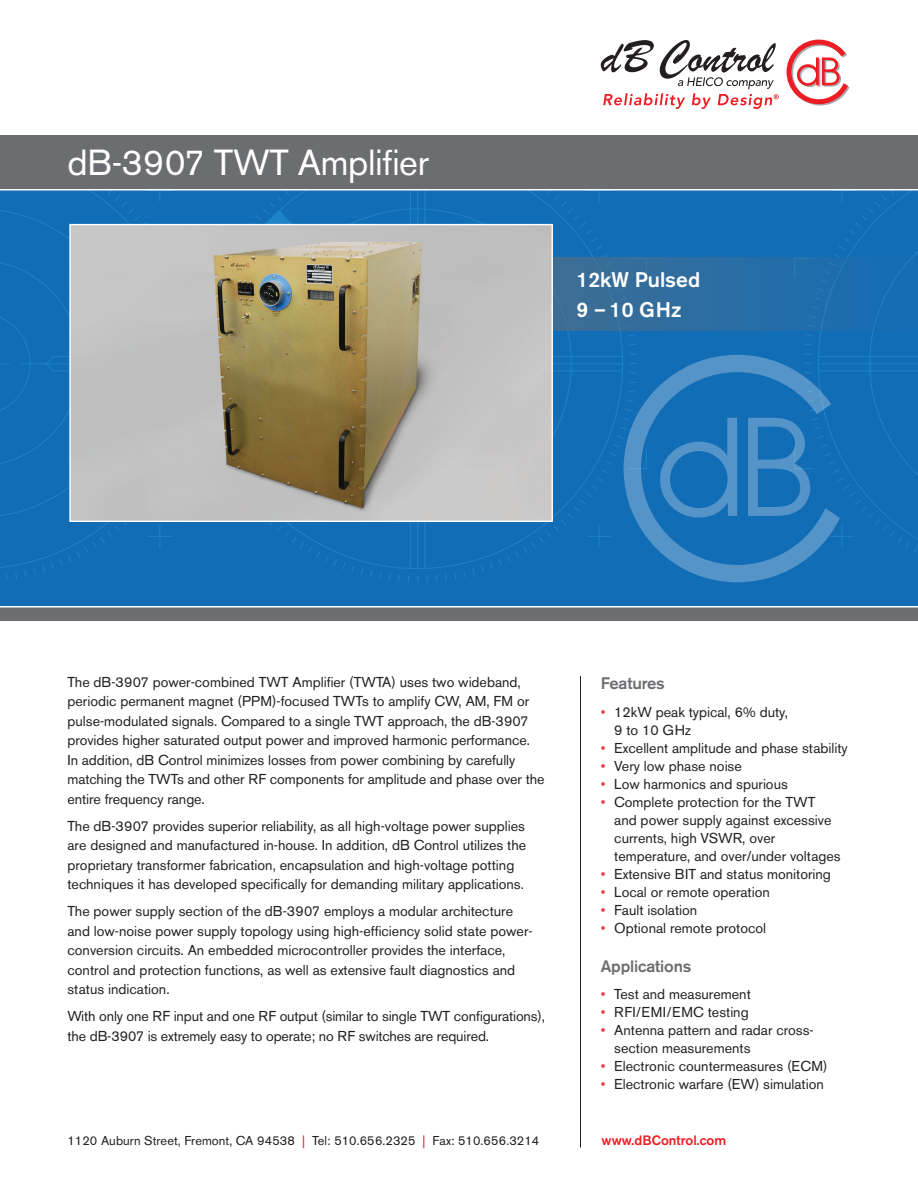
<style>
.page{position:relative;width:918px;height:1188px;background:#fff}
.page>*{position:absolute;margin:0;border:0;box-sizing:border-box;transform-origin:0 0}
.t1{font:36px "Akzidenz Grotesk BE";letter-spacing:-.01em;color:#fff}
.t2{font:500 21px/30px "Akzidenz Grotesk BE";color:#fff}
.t3{font:500 16.5px "Akzidenz Grotesk BE";letter-spacing:-.01em;color:#6c6d70}
.t4{font:14.25px/19.5px "Akzidenz Grotesk BE";color:#231f20}
.t5{font:500 13.5px "Akzidenz Grotesk BE";letter-spacing:.005em;color:#ee1d23}
.t6{font:12.75px "Akzidenz Grotesk BE";letter-spacing:.005em;color:#231f20}
.s1{color:#ee3a41}
.s2{color:#ee1d23}
</style>
<div class="page">
<hr style="left:580px;top:676px;width:1px;height:471px;background:#231f20">
<div style="left:0;top:135px;width:918px;height:473px;background:#126db7"></div>
<svg style="left:0;top:190px;width:188px;height:390px"></svg>
<svg style="left:270px;top:522px;width:103px;height:55px"></svg>
<svg style="left:445px;top:573px;width:11px;height:7px"></svg>
<svg style="left:463px;top:399px;width:161px;height:178px"></svg>
<svg style="left:514px;top:190px;width:133px;height:67px"></svg>
<svg style="left:410px;top:522px;width:16px;height:47px"></svg>
<svg style="left:553px;top:356px;width:70px;height:16px"></svg>
<svg style="left:248px;top:190px;width:200px;height:34px"></svg>
<svg style="left:624px;top:355px;width:166px;height:227px"></svg>
<svg style="left:660px;top:418px;width:77px;height:100px"></svg>
<svg style="left:748px;top:190px;width:170px;height:379px"></svg>
<div style="left:551px;top:257px;width:367px;height:73px;background:linear-gradient(to right,#3e6d93,#136db5)"></div>
<svg style="left:787px;top:40px;width:63px;height:65px"></svg>
<svg style="left:601px;top:40px;width:178px;height:69px"></svg>
<img style="left:71px;top:226px;width:480px;height:294px">
<div style="left:69px;top:224px;width:484px;height:298px;border:1px solid #fff"></div>
<div style="left:0;top:135px;width:918px;height:54px;background:#6c6d70"></div>
<div style="left:0;top:608px;width:918px;height:13px;background:#6c6d70"></div>
<hr style="left:0;top:189px;width:918px;height:1px;background:#fff">
<hr style="left:0;top:606px;width:918px;height:2px;background:#fff">
<h1 class="t1" style="left:68px;top:141px;width:363px">dB-3907 TWT Amplifier</h1>
<h2 class="t2" style="left:577px;top:264px;width:125px">12kW Pulsed<br>9 – 10 GHz</h2>
<p class="t4" style="left:68px;top:672px;width:479px">The dB-3907 power-combined TWT Amplifier (TWTA) uses two wideband, periodic permanent magnet (PPM)-focused TWTs to amplify CW, AM, FM or pulse-modulated signals. Compared to a single TWT approach, the dB-3907 provides higher saturated output power and improved harmonic performance.<br>In addition, dB Control minimizes losses from power combining by carefully matching the TWTs and other RF components for amplitude and phase over the entire frequency range.</p>
<p class="t4" style="left:68px;top:816px;width:460px">The dB-3907 provides superior reliability, as all high-voltage power supplies are designed and manufactured in-house. In addition, dB Control utilizes the proprietary transformer fabrication, encapsulation and high-voltage potting techniques it has developed specifically for demanding military applications.</p>
<p class="t4" style="left:68px;top:902px;width:467px">The power supply section of the dB-3907 employs a modular architecture and low-noise power supply topology using high-efficiency solid state power&shy;conversion circuits. An embedded microcontroller provides the interface, control and protection functions, as well as extensive fault diagnostics and status indication.</p>
<p class="t4" style="left:68px;top:1007px;width:479px">With only one RF input and one RF output (similar to single TWT configurations), the dB-3907 is extremely easy to operate; no RF switches are required.</p>
<p class="t3" style="left:601px;top:673px;width:66px">Features</p>
<p class="t4" style="left:614px;top:703px;width:175px;line-height:18px;text-indent:-13px"><span class="s1">•</span> 12kW peak typical, 6% duty,<br>9 to 10 GHz</p>
<p class="t4" style="left:601px;top:738px;width:249px"><span class="s1">•</span> Excellent amplitude and phase stability</p>
<p class="t4" style="left:601px;top:756px;width:143px"><span class="s1">•</span> Very low phase noise</p>
<p class="t4" style="left:601px;top:774px;width:189px"><span class="s1">•</span> Low harmonics and spurious</p>
<p class="t4" style="left:614px;top:793px;width:228px;line-height:18px;text-indent:-13px"><span class="s1">•</span> Complete protection for the TWT and power supply against excessive currents, high VSWR, over temperature, and over/under voltages</p>
<p class="t4" style="left:601px;top:864px;width:232px"><span class="s1">•</span> Extensive BIT and status monitoring</p>
<p class="t4" style="left:601px;top:882px;width:171px"><span class="s1">•</span> Local or remote operation</p>
<p class="t4" style="left:601px;top:900px;width:98px"><span class="s1">•</span> Fault isolation</p>
<p class="t4" style="left:601px;top:918px;width:167px"><span class="s1">•</span> Optional remote protocol</p>
<p class="t3" style="left:601px;top:956px;width:92px">Applications</p>
<p class="t4" style="left:601px;top:984px;width:152px"><span class="s1">•</span> Test and measurement</p>
<p class="t4" style="left:601px;top:1002px;width:149px"><span class="s1">•</span> RFI/EMI/EMC testing</p>
<p class="t4" style="left:614px;top:1021px;width:201px;line-height:18px;text-indent:-13px"><span class="s1">•</span> Antenna pattern and radar cross&shy;section measurements</p>
<p class="t4" style="left:601px;top:1056px;width:228px"><span class="s1">•</span> Electronic countermeasures (ECM)</p>
<p class="t4" style="left:601px;top:1074px;width:225px"><span class="s1">•</span> Electronic warfare (EW) simulation</p>
<p class="t6" style="left:68px;top:1133px;width:473px">1120 Auburn Street, Fremont, CA 94538 <span class="s2">|</span> Tel: 510.656.2325 <span class="s2">|</span> Fax: 510.656.3214</p>
<p class="t5" style="left:602px;top:1132px;width:126px">www.dBControl.com</p>
</div>
